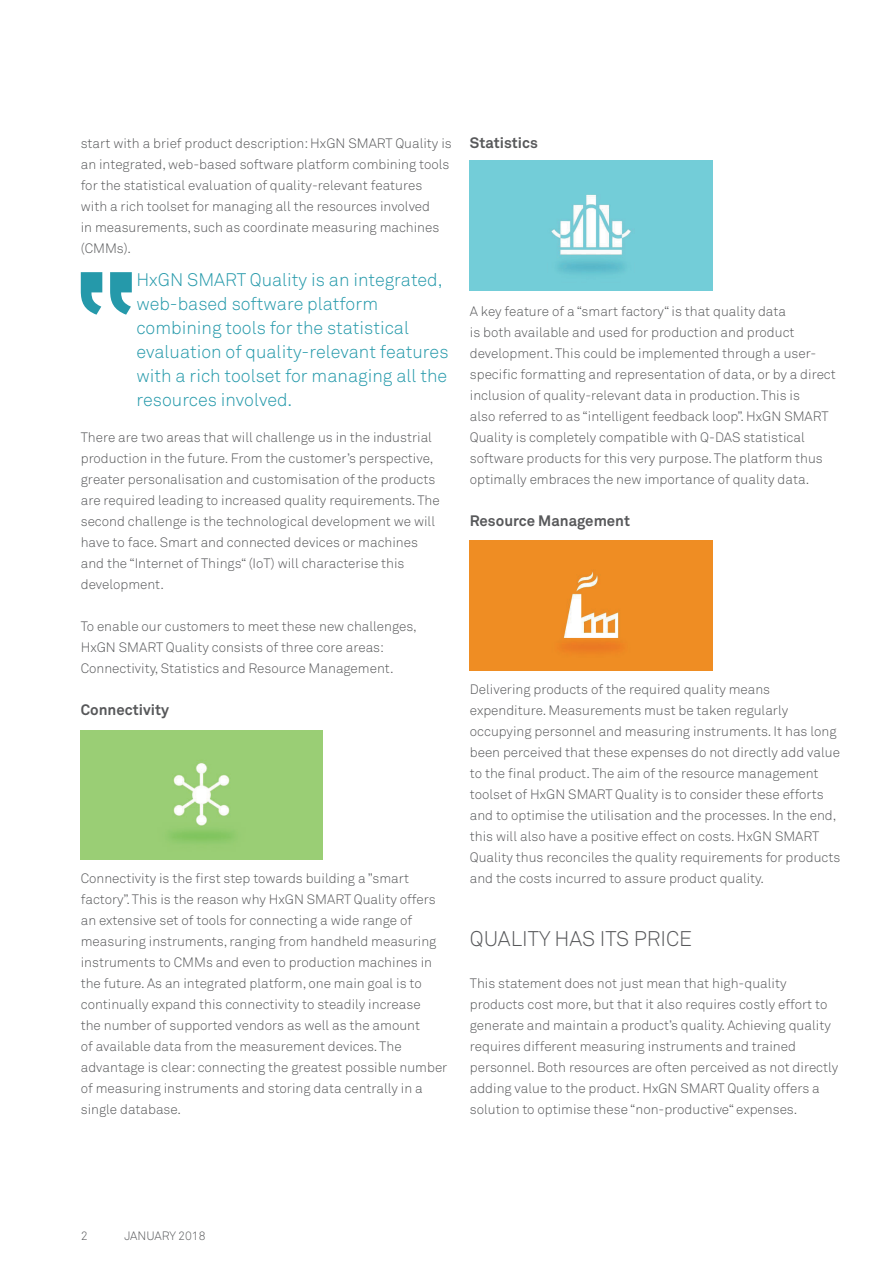
<style>
.page{position:relative;width:893px;height:1263px;background:#fff}
.page>*{position:absolute;margin:0;border:0;box-sizing:border-box;transform-origin:0 0}
.t1{font:21px "Akkurat Light Pro";color:#57585a}
.t2{font:18px/24px "Akkurat Light Pro";color:#2599aa}
.t3{font:700 15px "Akkurat Pro";color:#57585a}
.t4{font:13.5px/21px "Akkurat Light Pro";color:#57585a}
.t5{font:12px "Akkurat Light Pro";color:#57585a}
</style>
<div class="page">
<div style="left:81px;top:730px;width:241px;height:129px;background:#9ace75"></div>
<img style="left:470px;top:161px;width:243px;height:130px">
<img style="left:470px;top:540px;width:243px;height:130px">
<svg style="left:81px;top:272px;width:51px;height:43px"></svg>
<p class="t4" style="left:81px;top:133px;width:372px">start with a brief product description: HxGN SMART Quality is an integrated, web-based software platform combining tools for the statistical evaluation of quality-relevant features with a rich toolset for managing all the resources involved<br>in measurements, such as coordinate measuring machines (CMMs).</p>
<h2 class="t2" style="left:136px;top:268px;width:314px">HxGN SMART Quality is an integrated, web-based software platform combining tools for the statistical evaluation of quality-relevant features with a rich toolset for managing all the resources involved.</h2>
<p class="t4" style="left:81px;top:427px;width:360px">There are two areas that will challenge us in the industrial production in the future. From the customer’s perspective, greater personalisation and customisation of the products are required leading to increased quality requirements. The second challenge is the technological development we will have to face. Smart and connected devices or machines and the “Internet of Things“ (IoT) will characterise this development.</p>
<p class="t4" style="left:81px;top:616px;width:338px">To enable our customers to meet these new challenges,<br>HxGN SMART Quality consists of three core areas:<br>Connectivity, Statistics and Resource Management.</p>
<p class="t3" style="left:81px;top:700px;width:90px">Connectivity</p>
<p class="t4" style="left:81px;top:868px;width:368px">Connectivity is the first step towards building a ”smart factory”. This is the reason why HxGN SMART Quality offers an extensive set of tools for connecting a wide range of measuring instruments, ranging from handheld measuring instruments to CMMs and even to production machines in the future. As an integrated platform, one main goal is to continually expand this connectivity to steadily increase<br>the number of supported vendors as well as the amount<br>of available data from the measurement devices. The advantage is clear: connecting the greatest possible number of measuring instruments and storing data centrally in a single database.</p>
<p class="t3" style="left:470px;top:133px;width:69px">Statistics</p>
<p class="t4" style="left:470px;top:301px;width:367px">A key feature of a “smart factory“ is that quality data<br>is both available and used for production and product development. This could be implemented through a user&shy;specific formatting and representation of data, or by a direct inclusion of quality-relevant data in production. This is<br>also referred to as “intelligent feedback loop”. HxGN SMART Quality is completely compatible with Q-DAS statistical software products for this very purpose. The platform thus optimally embraces the new importance of quality data.</p>
<p class="t3" style="left:470px;top:511px;width:162px">Resource Management</p>
<p class="t4" style="left:470px;top:679px;width:372px">Delivering products of the required quality means expenditure. Measurements must be taken regularly occupying personnel and measuring instruments. It has long been perceived that these expenses do not directly add value to the final product. The aim of the resource management toolset of HxGN SMART Quality is to consider these efforts and to optimise the utilisation and the processes. In the end, this will also have a positive effect on costs. HxGN SMART Quality thus reconciles the quality requirements for products and the costs incurred to assure product quality.</p>
<h1 class="t1" style="left:470px;top:926px;width:224px">QUALITY HAS ITS PRICE</h1>
<p class="t4" style="left:470px;top:973px;width:370px">This statement does not just mean that high-quality products cost more, but that it also requires costly effort to generate and maintain a product’s quality. Achieving quality requires different measuring instruments and trained personnel. Both resources are often perceived as not directly adding value to the product. HxGN SMART Quality offers a solution to optimise these “non-productive“ expenses.</p>
<p class="t5" style="left:81px;top:1229px;width:8px">2</p>
<p class="t5" style="left:124px;top:1229px;width:83px">JANUARY 2018</p>
</div>
